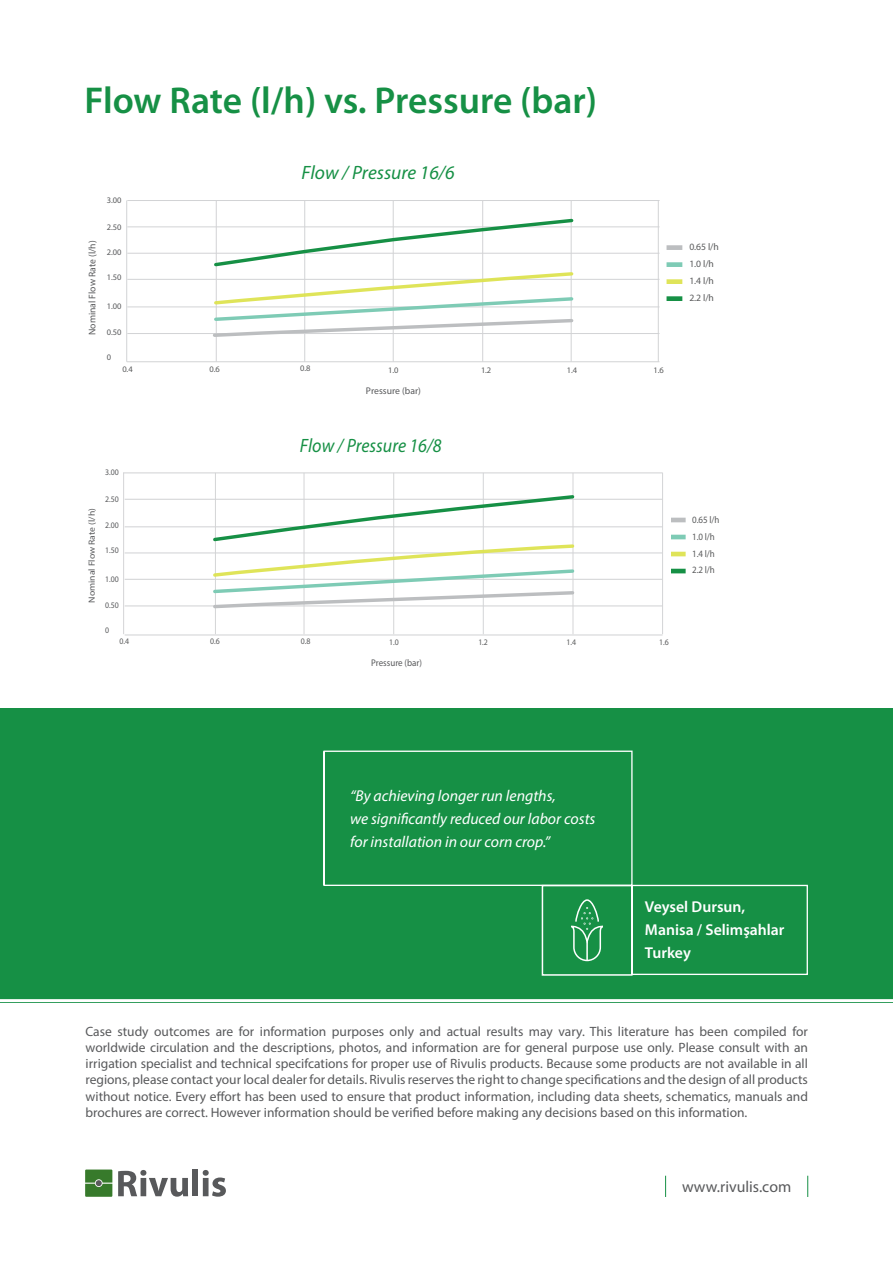
<style>
.page{position:relative;width:893px;height:1263px;background:#fff}
.page>*{position:absolute;margin:0;border:0;box-sizing:border-box;transform-origin:0 0}
.t1{font:600 37.5px "Myriad Pro";letter-spacing:-.005em;color:#169045}
.t2{font:italic 19.35px "Myriad Pro";color:#169045}
.t3{font:italic 19.35px "Myriad Pro";color:#169045;scale:.93 1}
.t4{font:15.9px "Myriad Pro";color:#58595b}
.t5{font:italic 15.75px/22.8px "Myriad Pro";color:#fff}
.t6{font:600 15.75px/22.8px "Myriad Pro";color:#fff}
.t7{font:13.5px/16.2px "Myriad Pro";color:#58595b;text-align:justify}
.t8{font:9.75px "Myriad Pro";color:#58595b}
.t9{font:9.75px/17px "Myriad Pro";color:#595a5b}
.t10{font:9.75px/17px "Myriad Pro";color:#595a5b;scale:.93 1}
.t11{font:9.75px "Myriad Pro";color:#58595b;scale:.93 1}
.t12{font:9px "Myriad Pro";color:#58595b;scale:1.08 1}
.t13{font:8.4px "Myriad Pro";color:#58595b}
.t14{font:8.4px "Myriad Pro";color:#58595b;scale:.93 1}
.t15{font:8.4px "Myriad Pro";color:#595a5b}
.t16{font:8.4px "Myriad Pro";color:#595a5b;scale:.93 1}
</style>
<div class="page">
<div style="left:0;top:708px;width:893px;height:294px;background:#169045"></div>
<hr style="left:0;top:999px;width:893px;height:3px;background:#fff">
<svg style="left:118px;top:1170px;width:70px;height:27px"></svg>
<div style="left:193px;top:1170px;width:5px;height:26px;background:#58595b"></div>
<svg style="left:203px;top:1170px;width:23px;height:27px"></svg>
<svg style="left:85px;top:1169px;width:27px;height:28px"></svg>
<svg style="left:665px;top:1176px;width:1px;height:21px"></svg>
<svg style="left:807px;top:1176px;width:1px;height:21px"></svg>
<svg style="left:323px;top:750px;width:485px;height:226px"></svg>
<hr style="left:216px;top:200px;width:1px;height:162px;background:#d2d3d5">
<hr style="left:304px;top:200px;width:1px;height:162px;background:#d2d3d5">
<hr style="left:393px;top:200px;width:1px;height:162px;background:#d2d3d5">
<hr style="left:482px;top:200px;width:1px;height:162px;background:#d2d3d5">
<hr style="left:571px;top:200px;width:1px;height:162px;background:#d2d3d5">
<hr style="left:127px;top:361px;width:532px;height:1px;background:#d2d3d5">
<hr style="left:127px;top:306px;width:532px;height:1px;background:#d2d3d5">
<hr style="left:127px;top:279px;width:532px;height:1px;background:#d2d3d5">
<hr style="left:127px;top:253px;width:532px;height:1px;background:#d2d3d5">
<hr style="left:127px;top:226px;width:532px;height:1px;background:#d2d3d5">
<hr style="left:127px;top:200px;width:533px;height:1px;background:#d2d3d5">
<hr style="left:127px;top:333px;width:532px;height:1px;background:#d2d3d5">
<div style="left:666px;top:262px;width:16px;height:5px;border:3px solid #7ecbb5"></div>
<div style="left:666px;top:279px;width:16px;height:5px;border:3px solid #dde34f"></div>
<div style="left:666px;top:245px;width:16px;height:5px;border:3px solid #bcbec0"></div>
<div style="left:666px;top:296px;width:16px;height:5px;border:3px solid #169045"></div>
<svg style="left:211px;top:217px;width:364px;height:122px"></svg>
<hr style="left:658px;top:200px;width:1px;height:162px;background:#d2d3d5">
<hr style="left:126px;top:200px;width:1px;height:162px;background:#d2d3d5">
<hr style="left:215px;top:473px;width:1px;height:161px;background:#d2d3d5">
<hr style="left:304px;top:473px;width:1px;height:161px;background:#d2d3d5">
<hr style="left:393px;top:473px;width:1px;height:161px;background:#d2d3d5">
<hr style="left:483px;top:473px;width:1px;height:161px;background:#d2d3d5">
<hr style="left:573px;top:473px;width:1px;height:161px;background:#d2d3d5">
<hr style="left:123px;top:473px;width:1px;height:161px;background:#d2d3d5">
<hr style="left:125px;top:579px;width:538px;height:1px;background:#d2d3d5">
<hr style="left:125px;top:552px;width:538px;height:1px;background:#d2d3d5">
<hr style="left:125px;top:526px;width:538px;height:1px;background:#d2d3d5">
<hr style="left:125px;top:499px;width:538px;height:1px;background:#d2d3d5">
<hr style="left:123px;top:472px;width:540px;height:1px;background:#d2d3d5">
<hr style="left:125px;top:605px;width:538px;height:1px;background:#d2d3d5">
<div style="left:671px;top:535px;width:15px;height:4px;border:3px solid #7ecbb5"></div>
<div style="left:671px;top:552px;width:15px;height:4px;border:3px solid #dde34f"></div>
<div style="left:671px;top:518px;width:15px;height:4px;border:3px solid #bcbec0"></div>
<div style="left:671px;top:569px;width:15px;height:4px;border:3px solid #169045"></div>
<svg style="left:211px;top:493px;width:365px;height:117px"></svg>
<hr style="left:662px;top:473px;width:1px;height:161px;background:#d2d3d5">
<hr style="left:125px;top:634px;width:538px;height:1px;background:#d2d3d5">
<h1 class="t1" style="left:85px;top:77px;width:514px">Flow Rate (l/h) vs. Pressure (bar)</h1>
<p class="t13" style="left:107px;top:195px;width:16px">3.00</p>
<p class="t13" style="left:107px;top:222px;width:16px">2.50</p>
<h2 class="t2" style="left:301px;top:161px;width:155px">Flow / Pressure 16/6</h2>
<p class="t8" style="left:86px;top:335px;width:96px;rotate:-90deg">Nominal Flow Rate (l/h)</p>
<p class="t9" style="left:689px;top:238px;width:31px">0.65 l/h<br>1.0 l/h<br>1.4 l/h<br>2.2 l/h</p>
<p class="t13" style="left:107px;top:247px;width:16px">2.00</p>
<p class="t13" style="left:107px;top:272px;width:16px">1.50</p>
<p class="t13" style="left:107px;top:301px;width:16px">1.00</p>
<p class="t13" style="left:107px;top:327px;width:16px">0.50</p>
<p class="t13" style="left:107px;top:352px;width:6px">0</p>
<p class="t15" style="left:122px;top:364px;width:12px">0.4</p>
<p class="t15" style="left:209px;top:364px;width:12px">0.6</p>
<p class="t15" style="left:300px;top:363px;width:12px">0.8</p>
<p class="t15" style="left:388px;top:365px;width:12px">1.0</p>
<p class="t15" style="left:481px;top:365px;width:12px">1.2</p>
<p class="t15" style="left:567px;top:365px;width:12px">1.4</p>
<p class="t15" style="left:653px;top:365px;width:12px">1.6</p>
<p class="t8" style="left:366px;top:384px;width:57px">Pressure (bar)</p>
<h2 class="t3" style="left:300px;top:433px;width:154px">Flow / Pressure 16/8</h2>
<p class="t14" style="left:105px;top:467px;width:16px">3.00</p>
<p class="t14" style="left:105px;top:494px;width:16px">2.50</p>
<p class="t12" style="left:86px;top:603px;width:89px;rotate:-90deg">Nominal Flow Rate (l/h)</p>
<p class="t10" style="left:692px;top:511px;width:31px">0.65 l/h<br>1.0 l/h<br>1.4 l/h<br>2.2 l/h</p>
<p class="t14" style="left:105px;top:520px;width:16px">2.00</p>
<p class="t14" style="left:105px;top:545px;width:16px">1.50</p>
<p class="t14" style="left:105px;top:574px;width:16px">1.00</p>
<p class="t14" style="left:105px;top:599px;width:16px">0.50</p>
<p class="t14" style="left:105px;top:624px;width:6px">0</p>
<p class="t16" style="left:120px;top:636px;width:12px">0.4</p>
<p class="t16" style="left:210px;top:636px;width:12px">0.6</p>
<p class="t16" style="left:301px;top:636px;width:12px">0.8</p>
<p class="t16" style="left:389px;top:637px;width:12px">1.0</p>
<p class="t16" style="left:478px;top:637px;width:12px">1.2</p>
<p class="t16" style="left:567px;top:637px;width:12px">1.4</p>
<p class="t16" style="left:659px;top:637px;width:12px">1.6</p>
<p class="t11" style="left:371px;top:657px;width:56px">Pressure (bar)</p>
<p class="t5" style="left:350px;top:784px;width:247px">“By achieving longer run lengths,<br>we significantly reduced our labor costs for installation in our corn crop.”</p>
<p class="t6" style="left:645px;top:895px;width:141px">Veysel Dursun,<br>Manisa / Selimşahlar<br>Turkey</p>
<p class="t7" style="left:86px;top:1023px;width:724px">Case study outcomes are for information purposes only and actual results may vary. This literature has been compiled for worldwide circulation and the descriptions, photos, and information are for general purpose use only. Please consult with an irrigation specialist and technical specifcations for proper use of Rivulis products. Because some products are not available in all regions, please contact your local dealer for details. Rivulis reserves the right to change specifications and the design of all products without notice. Every effort has been used to ensure that product information, including data sheets, schematics, manuals and brochures are correct. However information should be verified before making any decisions based on this information.</p>
<p class="t4" style="left:682px;top:1177px;width:111px">www.rivulis.com</p>
</div>
